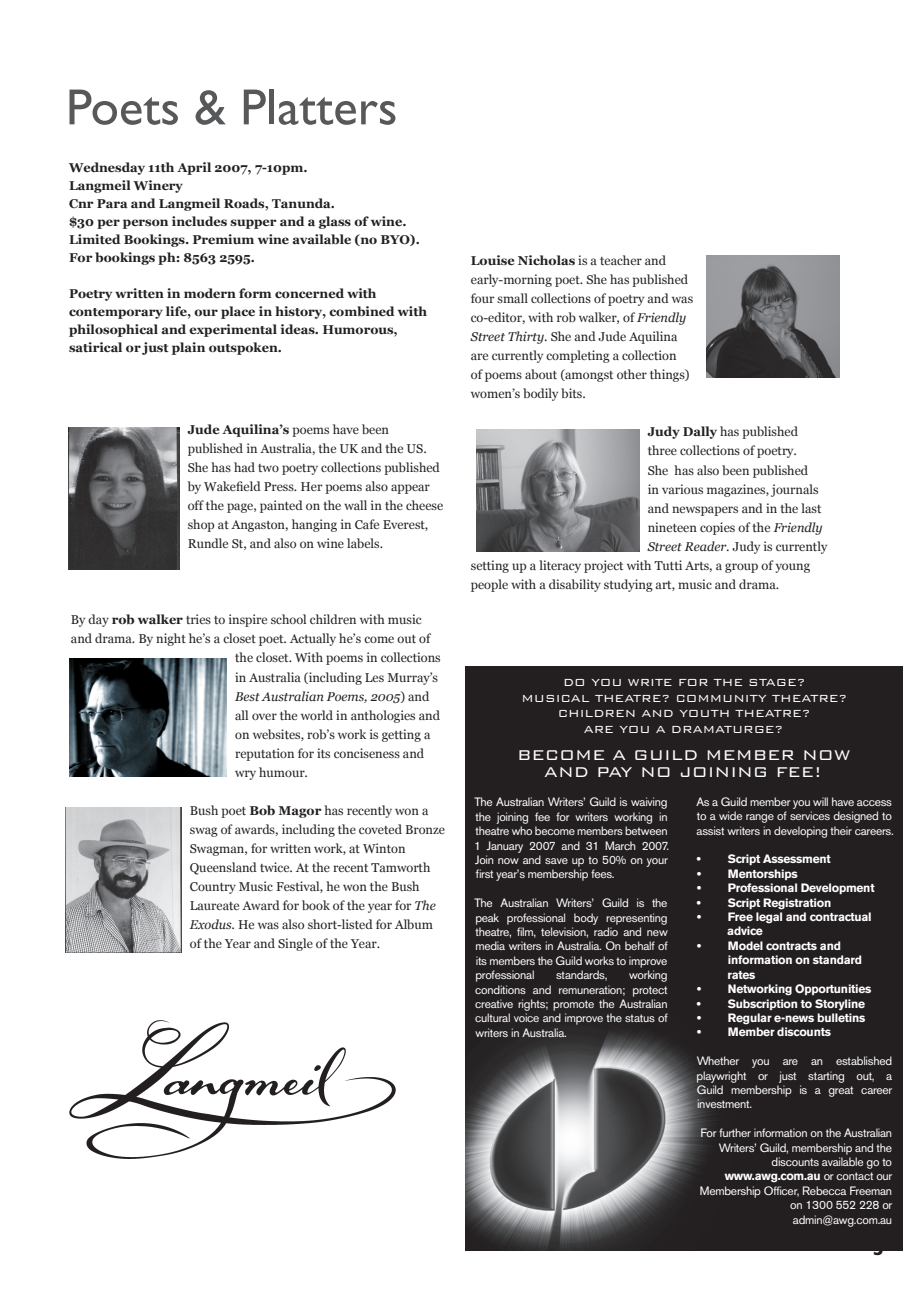
<style>
.page{position:relative;width:919px;height:1289px;background:#fff}
.page>*{position:absolute;margin:0;border:0;box-sizing:border-box;transform-origin:0 0}
.t1{font:51px "Gill Sans";color:#57585a}
.t2{font:700 21px "Gill Sans";color:#231f20}
.t3{font:300 18.9px/17.1px "Bank Gothic BT";color:#fff;text-align:center}
.t4{font:300 13.65px/15.5px "Bank Gothic BT";color:#fff;text-align:center}
.t5{font:12.75px/19px "Georgia";color:#231f20}
.t6{font:700 12.75px/18px "Georgia";color:#231f20}
.t7{font:italic 12.75px "Georgia";color:#231f20}
.t8{font:12px/14.4px "Akzidenz Grotesk BE";letter-spacing:-.02em;color:#fff;text-align:justify}
.t9{font:700 12px/14.4px "Akzidenz Grotesk BE";letter-spacing:-.02em;color:#fff;text-align:justify}
.s1{font-weight:700}
.s2{font-style:normal}
.s3{font-style:italic}
</style>
<div class="page">
<img style="left:465px;top:666px;width:437px;height:583px">
<img style="left:66px;top:807px;width:115px;height:145px">
<img style="left:476px;top:429px;width:163px;height:122px">
<img style="left:706px;top:255px;width:133px;height:122px">
<img style="left:69px;top:658px;width:158px;height:118px">
<img style="left:68px;top:427px;width:111px;height:142px">
<img style="left:70px;top:1020px;width:325px;height:138px">
<h1 class="t1" style="left:66px;top:78px;width:333px">Poets &amp; Platters</h1>
<p class="t6" style="left:69px;top:159px;width:352px">Wednesday 11th April 2007, 7-10pm.<br>Langmeil Winery<br>Cnr Para and Langmeil Roads, Tanunda.<br>$30 per person includes supper and a glass of wine.<br>Limited Bookings. Premium wine available (no BYO).<br>For bookings ph: 8563 2595.</p>
<p class="t6" style="left:69px;top:285px;width:359px">Poetry written in modern form concerned with contemporary life, our place in history, combined with philosophical and experimental ideas. Humorous, satirical or just plain outspoken.</p>
<p class="t5" style="left:188px;top:420px;width:257px"><span class="s1">Jude Aquilina’s</span> poems have been published in Australia, the UK and the US.<br>She has had two poetry collections published by Wakefield Press. Her poems also appear off the page, painted on the wall in the cheese shop at Angaston, hanging in Cafe Everest, Rundle St, and also on wine labels.</p>
<p class="t5" style="left:71px;top:610px;width:352px">By day <span class="s1">rob walker</span> tries to inspire school children with music</p>
<p class="t5" style="left:71px;top:629px;width:361px">and drama. By night he’s a closet poet. Actually he’s come out of</p>
<p class="t5" style="left:235px;top:648px;width:207px">the closet. With poems in collections</p>
<p class="t5" style="left:235px;top:667px;width:204px">in Australia (including Les Murray’s</p>
<p class="t7" style="left:235px;top:689px;width:196px">Best Australian Poems, 2005<span class="s2">) and</span></p>
<p class="t5" style="left:235px;top:705px;width:206px">all over the world in anthologies and</p>
<p class="t5" style="left:235px;top:724px;width:197px">on websites, rob’s work is getting a</p>
<p class="t5" style="left:235px;top:743px;width:190px">reputation for its conciseness and</p>
<p class="t5" style="left:235px;top:762px;width:74px">wry humour.</p>
<p class="t5" style="left:190px;top:801px;width:256px">Bush poet <span class="s1">Bob Magor</span> has recently won a swag of awards, including the coveted Bronze Swagman, for written work, at Winton Queensland twice. At the recent Tamworth Country Music Festival, he won the Bush Laureate Award for book of the year for <span class="s3">The Exodus</span>. He was also short-listed for Album of the Year and Single of the Year.</p>
<p class="t5" style="left:471px;top:251px;width:224px"><span class="s1">Louise Nicholas</span> is a teacher and early-morning poet. She has published four small collections of poetry and was co-editor, with rob walker, of <span class="s3">Friendly Street Thirty</span>. She and Jude Aquilina are currently completing a collection<br>of poems about (amongst other things) women’s bodily bits.</p>
<p class="t5" style="left:647px;top:422px;width:152px"><span class="s1">Judy Dally</span> has published</p>
<p class="t5" style="left:647px;top:441px;width:151px">three collections of poetry.</p>
<p class="t5" style="left:647px;top:460px;width:162px">She has also been published</p>
<p class="t5" style="left:647px;top:479px;width:172px">in various magazines, journals</p>
<p class="t5" style="left:647px;top:498px;width:175px">and newspapers and in the last</p>
<p class="t5" style="left:647px;top:518px;width:176px">nineteen copies of the <span class="s3">Friendly</span></p>
<p class="t5" style="left:647px;top:537px;width:181px"><span class="s3">Street Reader</span>. Judy is currently</p>
<p class="t5" style="left:471px;top:556px;width:341px">setting up a literacy project with Tutti Arts, a group of young</p>
<p class="t5" style="left:471px;top:575px;width:310px">people with a disability studying art, music and drama.</p>
<p class="t4" style="left:521px;top:675px;width:327px">DO YOU WRITE FOR THE STAGE?<br>MUSICAL THEATRE? COMMUNITY THEATRE?<br>CHILDREN AND YOUTH THEATRE?<br>ARE YOU A DRAMATURGE?</p>
<h3 class="t3" style="left:517px;top:746px;width:334px">BECOME A GUILD MEMBER NOW<br>AND PAY NO JOINING FEE!</h3>
<p class="t8" style="left:474px;top:795px;width:196px;text-align:left">The Australian Writers’ Guild is waiving the joining fee for writers working in theatre who become members between 1 January 2007 and 31 March 2007.<br>Join now and save up to 50% on your first year’s membership fees.</p>
<p class="t8" style="left:474px;top:895px;width:195px">The Australian Writers’ Guild is the peak professional body representing theatre, film, television, radio and new media writers in Australia. On behalf of its members the Guild works to improve professional</p>
<p class="t8" style="left:696px;top:794px;width:199px;text-align:left">As a Guild member you will have access to a wide range of services designed to assist writers in developing their careers.</p>
<p class="t9" style="left:727px;top:852px;width:149px;text-align:left">Script Assessment<br>Mentorships<br>Professional Development<br>Script Registration<br>Free legal and contractual advice<br>Model contracts and information on standard rates<br>Networking Opportunities<br>Subscription to Storyline<br>Regular e-news bulletins<br>Member discounts</p>
<p class="t8" style="left:696px;top:1053px;width:197px">Whether you are an established playwright or just starting out, a Guild membership is a great career investment.</p>
<p class="t8" style="left:699px;top:1125px;width:194px;text-align:right">For further information on the Australian<br>Writers’ Guild, membership and the discounts available go to <span class="s1">www.awg.com.au</span> or contact our<br>Membership Officer, Rebecca Freeman on 1300 552 228 or admin@awg.com.au</p>
<p class="t9" style="left:696px;top:852px;width:6px">• • • • •</p>
<p class="t9" style="left:697px;top:938px;width:5px">•</p>
<p class="t9" style="left:696px;top:981px;width:6px">• • • •</p>
<p class="t8" style="left:556px;top:967px;width:53px">standards,</p>
<p class="t8" style="left:475px;top:967px;width:194px;text-indent:154px">working conditions and remuneration; protect creative rights; promote the Australian cultural voice and improve the status of writers in Australia.</p>
<h2 class="t2" style="left:872px;top:1235px;width:13px">3</h2>
</div>
